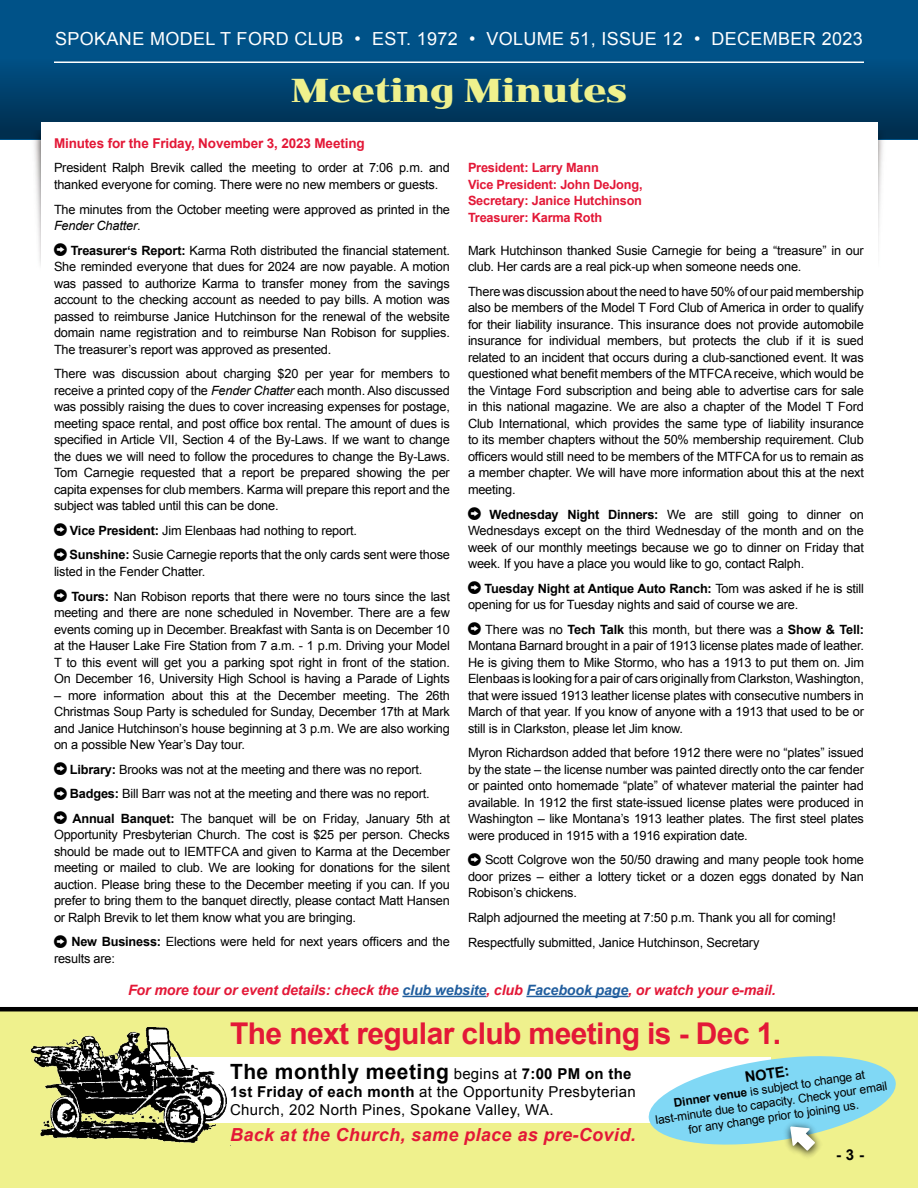
<style>
.page{position:relative;width:918px;height:1188px;background:#fff}
.page>*{position:absolute;margin:0;border:0;box-sizing:border-box;transform-origin:0 0}
.t1{font:700 34.5px "Jimbo";color:#eff18d}
.t2{font:700 30px "Arial";letter-spacing:-.02em;color:#e31837}
.t3{font:700 21px "Arial";letter-spacing:.02em;color:#000}
.t4{font:18px "Arial";letter-spacing:.02em;color:#fff}
.t5{font:italic 700 18px "Arial";letter-spacing:.02em;color:#e31837}
.t6{font:15px/18px "Arial";letter-spacing:.02em;color:#000}
.t7{font:700 15px "Arial";color:#000}
.t8{font:700 14.55px "Arial";color:#000}
.t9{font:italic 700 14.25px "Arial";letter-spacing:-.01em;color:#e31837}
.t10{font:700 13.5px "Arial";letter-spacing:-.01em;color:#e31837}
.t11{font:12.75px/16.5px "Arial";letter-spacing:-.015em;color:#000;text-align:justify}
.t12{font:700 12.75px/16.5px "Arial";letter-spacing:-.015em;color:#e31837}
.t13{font:11.85px/14.4px "Arial";color:#000;text-align:center}
.s1{font-style:italic}
.s2{font-weight:700}
.s3{color:#215e9e}
.s4{font-weight:400;font-size:15px}
.s5{font-size:15px}
</style>
<div class="page">
<div style="left:0;top:0;width:918px;height:139px;background:#005288"></div>
<div style="left:0;top:53px;width:918px;height:85px;background:linear-gradient(to bottom,#0a5a8f,#002848)"></div>
<img style="left:19px;top:131px;width:22px;height:134px">
<img style="left:878px;top:131px;width:20px;height:112px">
<div style="left:41px;top:122px;width:837px;height:213px;background:#fff"></div>
<hr style="left:54px;top:62px;width:810px;height:1px;background:#fff">
<div style="left:0;top:1011px;width:918px;height:177px;background:#eff18d"></div>
<hr style="left:0;top:1007px;width:918px;height:4px;background:#000">
<hr style="left:402px;top:996px;width:84px;height:1px;background:#215e9e">
<hr style="left:526px;top:996px;width:102px;height:1px;background:#215e9e">
<div style="left:170px;top:1058px;width:601px;height:65px;background:#fff"></div>
<img style="left:30px;top:1027px;width:200px;height:116px">
<svg style="left:646px;top:1056px;width:250px;height:101px"></svg>
<h3 class="t4" style="left:55px;top:26px;width:809px">SPOKANE MODEL T FORD CLUB • EST. 1972 • VOLUME 51, ISSUE 12 • DECEMBER 2023</h3>
<h1 class="t1" style="left:291px;top:71px;width:337px">Meeting Minutes</h1>
<p class="t10" style="left:54px;top:134px;width:312px">Minutes for the Friday, November 3, 2023 Meeting</p>
<p class="t11" style="left:54px;top:160px;width:397px">President Ralph Brevik called the meeting to order at 7:06 p.m. and thanked everyone for coming. There were no new members or guests.</p>
<p class="t11" style="left:54px;top:201px;width:397px">The minutes from the October meeting were approved as printed in the<br><span class="s1">Fender Chatter</span>.</p>
<p class="t11" style="left:54px;top:242px;width:397px;text-indent:17px"><span class="s2">Treasurerʻs Report:</span> Karma Roth distributed the financial statement.<br>She reminded everyone that dues for 2024 are now payable. A motion was passed to authorize Karma to transfer money from the savings account to the checking account as needed to pay bills. A motion was passed to reimburse Janice Hutchinson for the renewal of the website domain name registration and to reimburse Nan Robison for supplies.<br>The treasurer’s report was approved as presented.</p>
<p class="t11" style="left:54px;top:366px;width:397px">There was discussion about charging $20 per year for members to receive a printed copy of the <span class="s1">Fender Chatter</span> each month. Also discussed was possibly raising the dues to cover increasing expenses for postage, meeting space rental, and post office box rental. The amount of dues is specified in Article VII, Section 4 of the By-Laws. If we want to change the dues we will need to follow the procedures to change the By-Laws.<br>Tom Carnegie requested that a report be prepared showing the per capita expenses for club members. Karma will prepare this report and the subject was tabled until this can be done.</p>
<p class="t11" style="left:70px;top:518px;width:382px;line-height:24.6px"><span class="s2">Vice President:</span> Jim Elenbaas had nothing to report.<br><span class="s2">Sunshine:</span> Susie Carnegie reports that the only cards sent were those</p>
<p class="t11" style="left:71px;top:559px;width:380px;line-height:24.6px;text-indent:-17px">listed in the Fender Chatter.<br><span class="s2">Tours:</span> Nan Robison reports that there were no tours since the last</p>
<p class="t11" style="left:54px;top:604px;width:397px">meeting and there are none scheduled in November. There are a few events coming up in December. Breakfast with Santa is on December 10 at the Hauser Lake Fire Station from 7 a.m. - 1 p.m. Driving your Model T to this event will get you a parking spot right in front of the station.<br>On December 16, University High School is having a Parade of Lights</p>
<p class="t11" style="left:54px;top:687px;width:397px">– more information about this at the December meeting. The 26th Christmas Soup Party is scheduled for Sunday, December 17th at Mark and Janice Hutchinson’s house beginning at 3 p.m. We are also working on a possible New Year’s Day tour.</p>
<p class="t11" style="left:70px;top:757px;width:382px;line-height:24.6px;text-align:left"><span class="s2">Library:</span> Brooks was not at the meeting and there was no report.<br><span class="s2">Badges:</span> Bill Barr was not at the meeting and there was no report.<br><span class="s2">Annual Banquet:</span> The banquet will be on Friday, January 5th at</p>
<p class="t11" style="left:54px;top:827px;width:397px">Opportunity Presbyterian Church. The cost is $25 per person. Checks should be made out to IEMTFCA and given to Karma at the December meeting or mailed to club. We are looking for donations for the silent auction. Please bring these to the December meeting if you can. If you prefer to bring them to the banquet directly, please contact Matt Hansen or Ralph Brevik to let them know what you are bringing.</p>
<p class="t11" style="left:54px;top:934px;width:397px;text-indent:17px"><span class="s2">New Business:</span> Elections were held for next years officers and the results are:</p>
<p class="t12" style="left:468px;top:160px;width:176px">President: Larry Mann<br>Vice President: John DeJong,<br>Secretary: Janice Hutchinson<br>Treasurer: Karma Roth</p>
<p class="t11" style="left:468px;top:242px;width:397px">Mark Hutchinson thanked Susie Carnegie for being a “treasure” in our club. Her cards are a real pick-up when someone needs one.</p>
<p class="t11" style="left:468px;top:283px;width:397px">There was discussion about the need to have 50% of our paid membership also be members of the Model T Ford Club of America in order to qualify for their liability insurance. This insurance does not provide automobile insurance for individual members, but protects the club if it is sued related to an incident that occurs during a club-sanctioned event. It was questioned what benefit members of the MTFCA receive, which would be the Vintage Ford subscription and being able to advertise cars for sale in this national magazine. We are also a chapter of the Model T Ford Club International, which provides the same type of liability insurance to its member chapters without the 50% membership requirement. Club officers would still need to be members of the MTFCA for us to remain as a member chapter. We will have more information about this at the next meeting.</p>
<p class="t11" style="left:468px;top:506px;width:397px;text-indent:22px"><span class="s2">Wednesday Night Dinners:</span> We are still going to dinner on Wednesdays except on the third Wednesday of the month and on the week of our monthly meetings because we go to dinner on Friday that week. If you have a place you would like to go, contact Ralph.</p>
<p class="t11" style="left:468px;top:580px;width:397px;text-indent:16px"><span class="s2">Tuesday Night at Antique Auto Ranch:</span> Tom was asked if he is still opening for us for Tuesday nights and said of course we are.</p>
<p class="t11" style="left:468px;top:621px;width:398px;text-indent:17px">There was no <span class="s2">Tech Talk</span> this month, but there was a <span class="s2">Show &amp; Tell:<br></span>Montana Barnard brought in a pair of 1913 license plates made of leather.<br>He is giving them to Mike Stormo, who has a 1913 to put them on. Jim Elenbaas is looking for a pair of cars originally from Clarkston, Washington, that were issued 1913 leather license plates with consecutive numbers in March of that year. If you know of anyone with a 1913 that used to be or still is in Clarkston, please let Jim know.</p>
<p class="t11" style="left:468px;top:745px;width:397px">Myron Richardson added that before 1912 there were no “plates” issued by the state – the license number was painted directly onto the car fender or painted onto homemade “plate” of whatever material the painter had available. In 1912 the first state-issued license plates were produced in Washington – like Montana’s 1913 leather plates. The first steel plates were produced in 1915 with a 1916 expiration date.</p>
<p class="t11" style="left:468px;top:852px;width:397px;text-indent:17px">Scott Colgrove won the 50/50 drawing and many people took home door prizes – either a lottery ticket or a dozen eggs donated by Nan Robison’s chickens.</p>
<p class="t11" style="left:468px;top:905px;width:369px;line-height:24.6px">Ralph adjourned the meeting at 7:50 p.m. Thank you all for coming!<br>Respectfully submitted, Janice Hutchinson, Secretary</p>
<p class="t9" style="left:128px;top:981px;width:649px">For more tour or event details: check the <span class="s3">club website</span>, club <span class="s3">Facebook page</span>, or watch your e-mail.</p>
<h2 class="t2" style="left:230px;top:1014px;width:553px">The next regular club meeting is - Dec 1.</h2>
<h3 class="t3" style="left:230px;top:1057px;width:403px">The monthly meeting <span class="s4">begins at</span> <span class="s5">7:00 PM on the</span></h3>
<p class="t6" style="left:230px;top:1082px;width:407px"><span class="s2">1st Friday of each month</span> at the Opportunity Presbyterian<br>Church, 202 North Pines, Spokane Valley, WA.</p>
<p class="t8" style="left:744px;top:1068px;width:46px;rotate:-9deg">NOTE:</p>
<p class="t13" style="left:653px;top:1098px;width:236px;rotate:-8deg"><span class="s2">Dinner venue</span> is subject to change at last-minute due to capacity. Check your email for any change prior to joining us.</p>
<h3 class="t5" style="left:230px;top:1123px;width:407px">Back at the Church, same place as pre-Covid.</h3>
<p class="t7" style="left:836px;top:1145px;width:29px">- 3 -</p>
</div>
